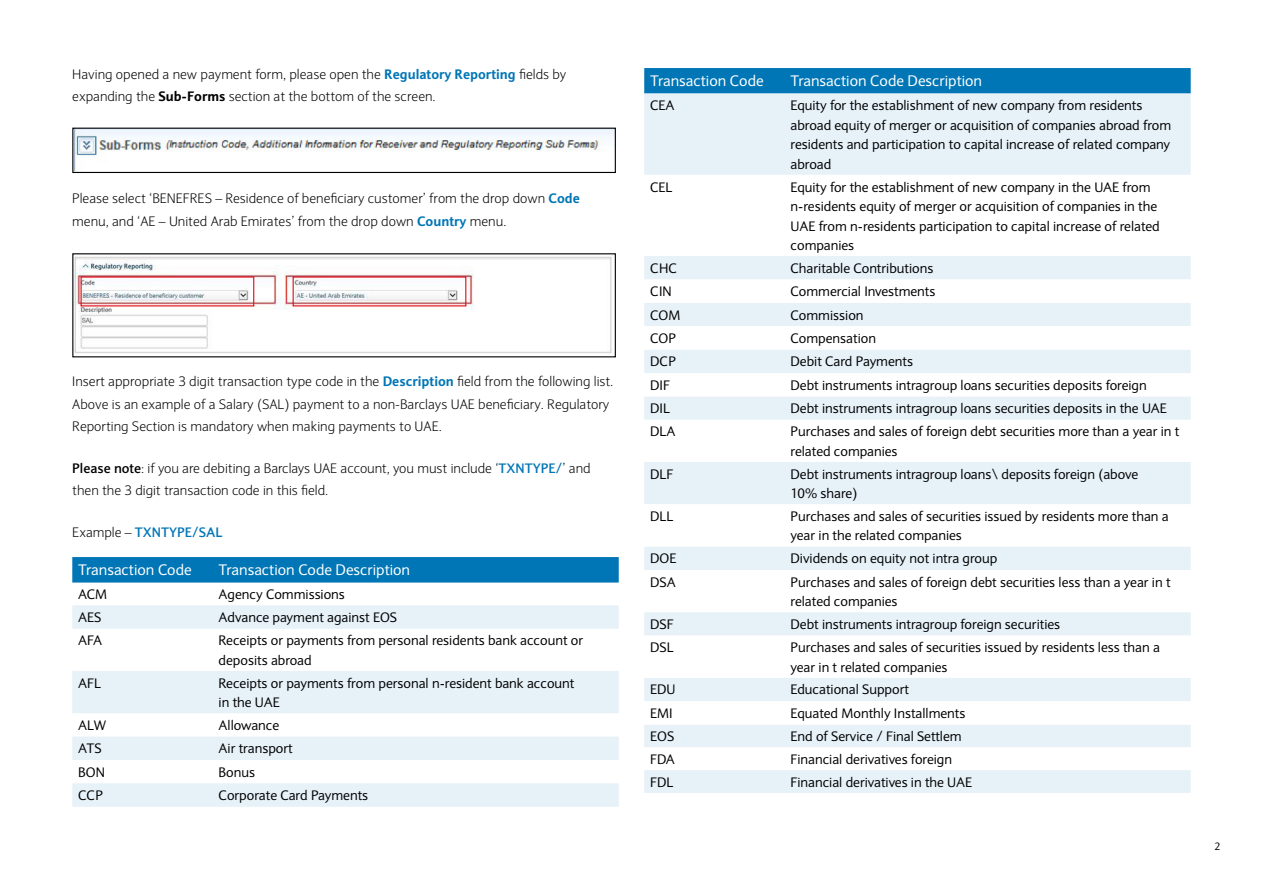
<style>
.page{position:relative;width:1263px;height:893px;background:#fff}
.page>*{position:absolute;margin:0;border:0;box-sizing:border-box;transform-origin:0 0}
.t1{font:15px "Expert Sans";color:#fff}
.t2{font:13.5px/19.5px "Expert Sans";color:#000}
.t3{font:300 13.5px/22.5px "Expert Sans";color:#000}
.t4{font:700 13.5px "Expert Sans";color:#0076b6}
.t5{font:10.5px "Expert Sans";color:#000}
.s1{font-weight:800;color:#0076b6}
.s2{font-weight:800}
.s3{font-weight:700}
.s4{font-weight:700;color:#0076b6}
.s5{font-weight:300;color:#000}
</style>
<div class="page">
<img style="left:74px;top:130px;width:540px;height:41px">
<div style="left:72px;top:128px;width:544px;height:45px;border:1px solid #000"></div>
<img style="left:74px;top:256px;width:538px;height:98px">
<div style="left:81px;top:276px;width:173px;height:30px;border:1px solid #e30a18"></div>
<div style="left:293px;top:276px;width:173px;height:30px;border:1px solid #e30a18"></div>
<svg style="left:72px;top:557px;width:547px;height:26px;background:#0478b7"></svg>
<svg style="left:72px;top:605px;width:547px;height:202px;fill:#e6f1f8"></svg>
<div style="left:644px;top:68px;width:547px;height:26px;background:#0076b6"></div>
<div style="left:644px;top:94px;width:547px;height:699px;background:#e6f1f8"></div>
<svg style="left:644px;top:175px;width:547px;height:595px"></svg>
<p class="t3" style="left:72px;top:63px;width:496px">Having opened a new payment form, please open the <span class="s1">Regulatory Reporting</span> fields by expanding the <span class="s2">Sub-Forms</span> section at the bottom of the screen.</p>
<p class="t3" style="left:72px;top:187px;width:509px">Please select ‘BENEFRES – Residence of beneficiary customer’ from the drop down <span class="s1">Code </span>menu, and ‘AE – United Arab Emirates’ from the drop down <span class="s1">Country</span> menu.</p>
<p class="t3" style="left:72px;top:370px;width:543px">Insert appropriate 3 digit transaction type code in the <span class="s1">Description</span> field from the following list.<br>Above is an example of a Salary (SAL) payment to a non-Barclays UAE beneficiary. Regulatory<br>Reporting Section is mandatory when making payments to UAE.</p>
<p class="t3" style="left:72px;top:457px;width:520px"><span class="s3">Please note</span>: if you are debiting a Barclays UAE account, you must include ‘<span class="s4">TXNTYPE/</span>’ and then the 3 digit transaction code in this field.</p>
<p class="t4" style="left:72px;top:523px;width:152px"><span class="s5">Example –</span> TXNTYPE/SAL</p>
<p class="t1" style="left:78px;top:560px;width:115px">Transaction Code</p>
<p class="t1" style="left:219px;top:560px;width:193px">Transaction Code Description</p>
<p class="t2" style="left:78px;top:585px;width:30px">ACM</p>
<p class="t2" style="left:219px;top:585px;width:128px">Agency Commissions</p>
<p class="t2" style="left:78px;top:607px;width:25px">AES</p>
<p class="t2" style="left:219px;top:607px;width:180px">Advance payment against EOS</p>
<p class="t2" style="left:78px;top:631px;width:25px">AFA</p>
<p class="t2" style="left:219px;top:631px;width:366px">Receipts or payments from personal residents bank account or deposits abroad</p>
<p class="t2" style="left:78px;top:673px;width:24px">AFL</p>
<p class="t2" style="left:219px;top:673px;width:357px">Receipts or payments from personal n-resident bank account in the UAE</p>
<p class="t2" style="left:78px;top:715px;width:30px">ALW</p>
<p class="t2" style="left:219px;top:715px;width:62px">Allowance</p>
<p class="t2" style="left:78px;top:739px;width:25px">ATS</p>
<p class="t2" style="left:219px;top:739px;width:76px">Air transport</p>
<p class="t2" style="left:78px;top:762px;width:28px">BON</p>
<p class="t2" style="left:219px;top:762px;width:38px">Bonus</p>
<p class="t2" style="left:78px;top:785px;width:26px">CCP</p>
<p class="t2" style="left:219px;top:785px;width:151px">Corporate Card Payments</p>
<p class="t1" style="left:650px;top:71px;width:115px">Transaction Code</p>
<p class="t1" style="left:790px;top:71px;width:193px">Transaction Code Description</p>
<p class="t2" style="left:650px;top:96px;width:26px">CEA</p>
<p class="t2" style="left:790px;top:96px;width:382px">Equity for the establishment of new company from residents abroad equity of merger or acquisition of companies abroad from residents and participation to capital increase of related company abroad</p>
<p class="t2" style="left:650px;top:177px;width:24px">CEL</p>
<p class="t2" style="left:790px;top:177px;width:371px">Equity for the establishment of new company in the UAE from n-residents equity of merger or acquisition of companies in the UAE from n-residents participation to capital increase of related companies</p>
<p class="t2" style="left:650px;top:258px;width:28px">CHC</p>
<p class="t2" style="left:790px;top:258px;width:144px">Charitable Contributions</p>
<p class="t2" style="left:650px;top:281px;width:23px">CIN</p>
<p class="t2" style="left:790px;top:281px;width:146px">Commercial Investments</p>
<p class="t2" style="left:650px;top:305px;width:32px">COM</p>
<p class="t2" style="left:790px;top:305px;width:74px">Commission</p>
<p class="t2" style="left:650px;top:328px;width:27px">COP</p>
<p class="t2" style="left:790px;top:328px;width:87px">Compensation</p>
<p class="t2" style="left:650px;top:352px;width:27px">DCP</p>
<p class="t2" style="left:790px;top:352px;width:124px">Debit Card Payments</p>
<p class="t2" style="left:650px;top:375px;width:21px">DIF</p>
<p class="t2" style="left:790px;top:375px;width:358px">Debt instruments intragroup loans securities deposits foreign</p>
<p class="t2" style="left:650px;top:398px;width:21px">DIL</p>
<p class="t2" style="left:790px;top:398px;width:378px">Debt instruments intragroup loans securities deposits in the UAE</p>
<p class="t2" style="left:650px;top:422px;width:27px">DLA</p>
<p class="t2" style="left:790px;top:422px;width:390px">Purchases and sales of foreign debt securities more than a year in t related companies</p>
<p class="t2" style="left:650px;top:464px;width:25px">DLF</p>
<p class="t2" style="left:790px;top:464px;width:349px">Debt instruments intragroup loans\ deposits foreign (above<br>10% share)</p>
<p class="t2" style="left:650px;top:506px;width:25px">DLL</p>
<p class="t2" style="left:790px;top:506px;width:380px">Purchases and sales of securities issued by residents more than a year in the related companies</p>
<p class="t2" style="left:650px;top:548px;width:28px">DOE</p>
<p class="t2" style="left:790px;top:548px;width:208px">Dividends on equity not intra group</p>
<p class="t2" style="left:650px;top:572px;width:27px">DSA</p>
<p class="t2" style="left:790px;top:572px;width:381px">Purchases and sales of foreign debt securities less than a year in t related companies</p>
<p class="t2" style="left:650px;top:614px;width:25px">DSF</p>
<p class="t2" style="left:790px;top:614px;width:271px">Debt instruments intragroup foreign securities</p>
<p class="t2" style="left:650px;top:637px;width:25px">DSL</p>
<p class="t2" style="left:790px;top:637px;width:371px">Purchases and sales of securities issued by residents less than a year in t related companies</p>
<p class="t2" style="left:650px;top:680px;width:27px">EDU</p>
<p class="t2" style="left:790px;top:680px;width:120px">Educational Support</p>
<p class="t2" style="left:650px;top:703px;width:24px">EMI</p>
<p class="t2" style="left:790px;top:703px;width:176px">Equated Monthly Installments</p>
<p class="t2" style="left:650px;top:727px;width:25px">EOS</p>
<p class="t2" style="left:790px;top:727px;width:173px">End of Service / Final Settlem</p>
<p class="t2" style="left:650px;top:749px;width:26px">FDA</p>
<p class="t2" style="left:790px;top:749px;width:163px">Financial derivatives foreign</p>
<p class="t2" style="left:650px;top:772px;width:25px">FDL</p>
<p class="t2" style="left:790px;top:772px;width:183px">Financial derivatives in the UAE</p>
<p class="t5" style="left:1214px;top:840px;width:7px">2</p>
</div>
